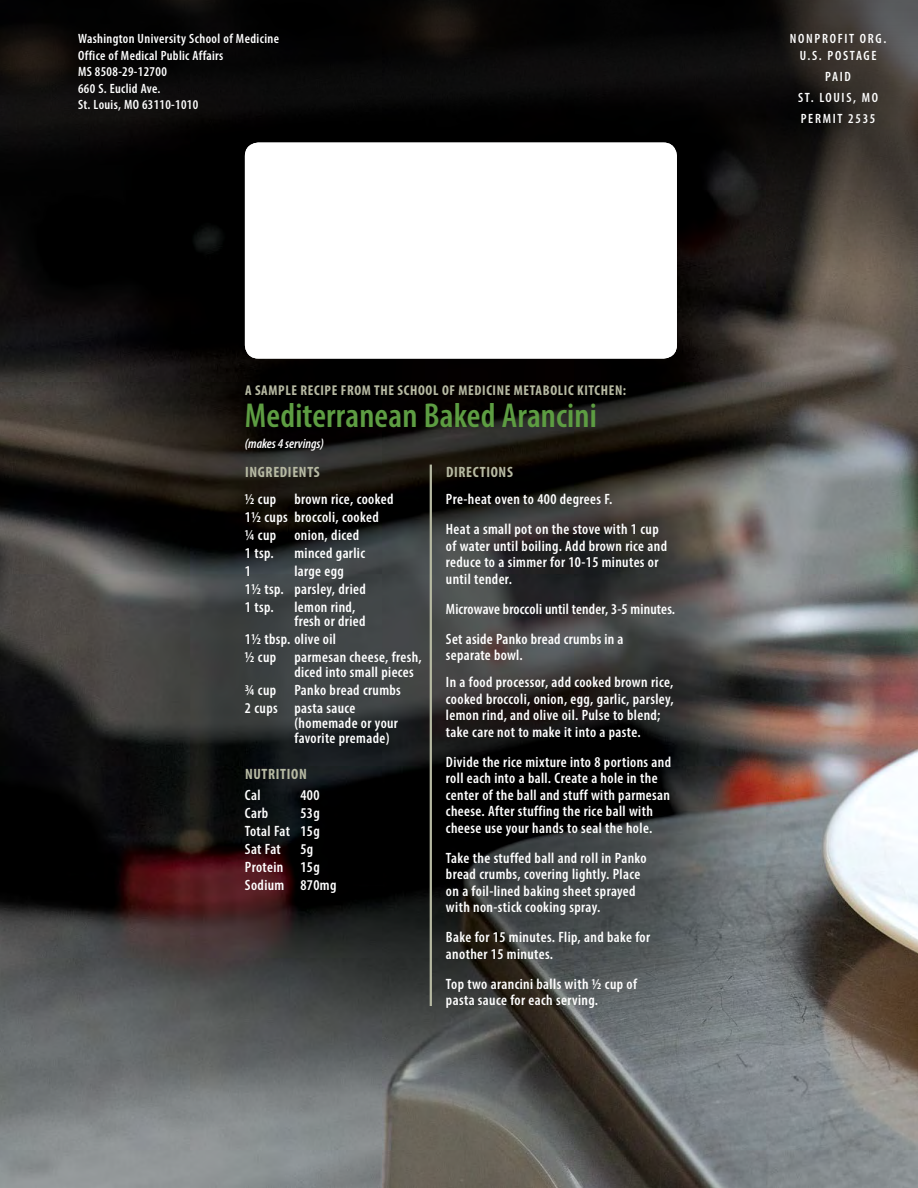
<style>
.page{position:relative;width:918px;height:1188px;background:#fff}
.page>*{position:absolute;margin:0;border:0;box-sizing:border-box;transform-origin:0 0}
.t1{font:600 condensed 34.65px "Myriad Pro";letter-spacing:.005em;color:#5d9d42}
.t2{font:600 condensed 15px/16.5px "Myriad Pro";letter-spacing:.025em;color:#fff}
.t3{font:700 condensed 15px "Myriad Pro";letter-spacing:.045em;color:#b7baa3}
.t4{font:700 condensed 14.25px "Myriad Pro";letter-spacing:.045em;color:#b7baa3}
.t5{font:600 condensed 13.5px/16.5px "Myriad Pro";letter-spacing:.025em;color:#fff}
.t6{font:600 condensed 13.5px/21px "Myriad Pro";letter-spacing:.125em;color:#fff;text-align:center}
.t7{font:italic 600 condensed 13.5px "Myriad Pro";letter-spacing:-.005em;color:#fff}
</style>
<div class="page">
<img style="left:0;top:285px;width:918px;height:903px">
<svg style="left:0;top:0;width:918px;height:285px;background:#12100f"></svg>
<div style="left:245px;top:143px;width:432px;height:216px;background:#fff;border-radius:14px"></div>
<hr style="left:430px;top:465px;width:2px;height:541px;background:#b7baa3">
<p class="t5" style="left:78px;top:30px;width:203px">Washington University School of Medicine<br>Office of Medical Public Affairs<br>MS 8508-29-12700<br>660 S. Euclid Ave.<br>St. Louis, MO 63110-1010</p>
<p class="t4" style="left:245px;top:381px;width:383px">A SAMPLE RECIPE FROM THE SCHOOL OF MEDICINE METABOLIC KITCHEN:</p>
<h1 class="t1" style="left:245px;top:395px;width:353px">Mediterranean Baked Arancini</h1>
<p class="t7" style="left:245px;top:435px;width:81px">(makes 4 servings)</p>
<p class="t3" style="left:245px;top:463px;width:76px">INGREDIENTS</p>
<p class="t2" style="left:245px;top:490px;width:150px;line-height:18px">½ cup brown rice, cooked<br>1½ cups broccoli, cooked<br>¼ cup onion, diced<br>1 tsp.</p>
<p class="t2" style="left:294px;top:545px;width:72px">minced garlic</p>
<p class="t2" style="left:245px;top:562px;width:122px;line-height:18px;text-indent:50px">large egg<br>1½ tsp. parsley, dried<br>1 tsp.</p>
<p class="t2" style="left:245px;top:563px;width:8px">1</p>
<p class="t2" style="left:294px;top:600px;width:73px;line-height:13.5px">lemon rind, fresh or dried</p>
<p class="t2" style="left:245px;top:630px;width:178px;line-height:18px">1½ tbsp. olive oil<br>½ cup parmesan cheese, fresh,</p>
<p class="t2" style="left:245px;top:663px;width:170px;line-height:18px;text-indent:50px">diced into small pieces ¾ cup Panko bread crumbs<br>2 cups pasta sauce</p>
<p class="t2" style="left:294px;top:715px;width:105px;line-height:15px">(homemade or your favorite premade)</p>
<p class="t3" style="left:245px;top:765px;width:63px">NUTRITION</p>
<p class="t2" style="left:245px;top:786px;width:17px">Cal</p>
<p class="t2" style="left:300px;top:786px;width:21px">400</p>
<p class="t2" style="left:245px;top:804px;width:25px">Carb</p>
<p class="t2" style="left:245px;top:804px;width:76px;line-height:18px;text-align:justify;text-indent:56px">53g Total Fat 15g Sat Fat</p>
<p class="t2" style="left:245px;top:840px;width:93px;line-height:18px;text-indent:56px">5g<br>Protein 15g<br>Sodium 870mg</p>
<p class="t3" style="left:446px;top:463px;width:68px">DIRECTIONS</p>
<p class="t2" style="left:446px;top:484px;width:214px;line-height:30px">Pre-heat oven to 400 degrees F.<br>Heat a small pot on the stove with 1 cup</p>
<p class="t2" style="left:446px;top:537px;width:223px">of water until boiling. Add brown rice and reduce to a simmer for 10-15 minutes or until tender.</p>
<p class="t2" style="left:446px;top:594px;width:231px;line-height:30px">Microwave broccoli until tender, 3-5 minutes.<br>Set aside Panko bread crumbs in a</p>
<p class="t2" style="left:446px;top:642px;width:229px;line-height:27px">separate bowl.<br>In a food processor, add cooked brown rice,</p>
<p class="t2" style="left:446px;top:690px;width:229px">cooked broccoli, onion, egg, garlic, parsley, lemon rind, and olive oil. Pulse to blend; take care not to make it into a paste.</p>
<p class="t2" style="left:446px;top:753px;width:227px">Divide the rice mixture into 8 portions and roll each into a ball. Create a hole in the center of the ball and stuff with parmesan cheese. After stuffing the rice ball with cheese use your hands to seal the hole.</p>
<p class="t2" style="left:446px;top:849px;width:202px">Take the stuffed ball and roll in Panko bread crumbs, covering lightly. Place on a foil-lined baking sheet sprayed with non-stick cooking spray.</p>
<p class="t2" style="left:446px;top:929px;width:206px">Bake for 15 minutes. Flip, and bake for another 15 minutes.</p>
<p class="t2" style="left:446px;top:975px;width:193px">Top two arancini balls with ½ cup of pasta sauce for each serving.</p>
<p class="t6" style="left:790px;top:30px;width:98px;line-height:16.5px">NONPROFIT ORG.<br>U.S. POSTAGE</p>
<p class="t6" style="left:798px;top:65px;width:82px">PAID<br>ST. LOUIS, MO<br>PERMIT 2535</p>
</div>
